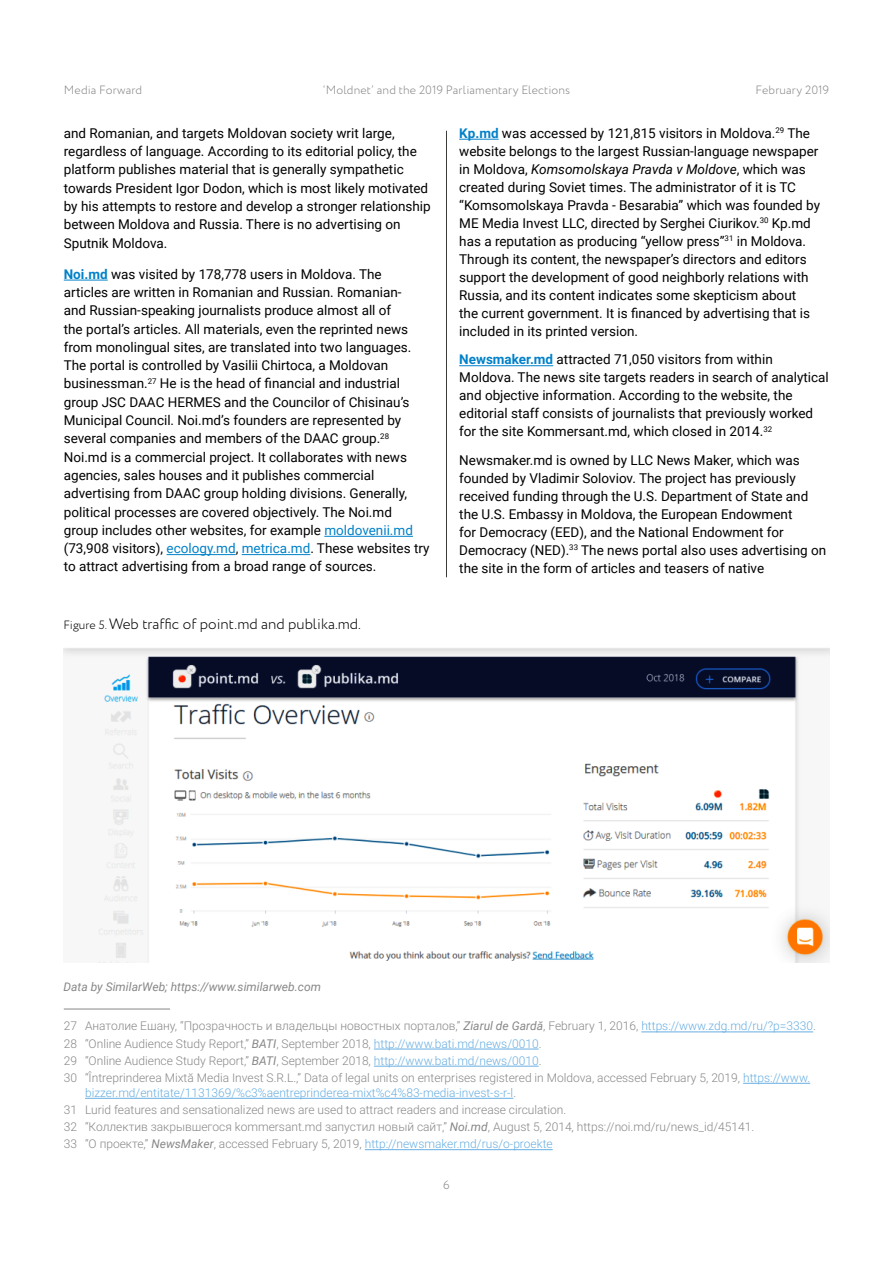
<style>
.page{position:relative;width:893px;height:1263px;background:#fff}
.page>*{position:absolute;margin:0;border:0;box-sizing:border-box;transform-origin:0 0}
.t1{font:300 15px "Circe";color:#000}
.t2{font:13.5px/18.3px "Roboto";color:#000}
.t3{font:300 12px/17.1px "Roboto";color:#878787}
.t4{font:300 12px "Circe";letter-spacing:.015em;color:#878787}
.t5{font:italic 12px "Roboto";color:#878787}
.s1{font-weight:700;color:#0081c9}
.s2{color:#0081c9}
.s3{font-size:12px}
.s4{font-style:italic}
.s5{font-weight:400;font-style:italic}
.s6{color:#68aee1}
</style>
<div class="page">
<hr style="left:64px;top:280px;width:44px;height:1px;background:#0081c9">
<hr style="left:324px;top:536px;width:89px;height:1px;background:#0081c9">
<hr style="left:167px;top:554px;width:69px;height:1px;background:#0081c9">
<hr style="left:242px;top:554px;width:68px;height:1px;background:#0081c9">
<hr style="left:64px;top:1009px;width:106px;height:1px;background:#878787">
<hr style="left:641px;top:1031px;width:172px;height:1px;background:#68aee1">
<hr style="left:374px;top:1049px;width:165px;height:1px;background:#68aee1">
<hr style="left:374px;top:1066px;width:165px;height:1px;background:#68aee1">
<hr style="left:743px;top:1083px;width:67px;height:1px;background:#68aee1">
<hr style="left:85px;top:1098px;width:428px;height:1px;background:#68aee1">
<hr style="left:365px;top:1149px;width:188px;height:1px;background:#68aee1">
<hr style="left:459px;top:139px;width:40px;height:1px;background:#0081c9">
<hr style="left:459px;top:365px;width:94px;height:1px;background:#0081c9">
<hr style="left:446px;top:131px;width:1px;height:446px;background:#3c3c3b">
<img style="left:64px;top:648px;width:765px;height:315px">
<p class="t4" style="left:64px;top:82px;width:80px">Media Forward</p>
<p class="t4" style="left:323px;top:82px;width:249px">‘Moldnet’ and the 2019 Parliamentary Elections</p>
<p class="t4" style="left:755px;top:82px;width:75px">February 2019</p>
<p class="t2" style="left:64px;top:123px;width:368px">and Romanian, and targets Moldovan society writ large, regardless of language. According to its editorial policy, the platform publishes material that is generally sympathetic towards President Igor Dodon, which is most likely motivated by his attempts to restore and develop a stronger relationship between Moldova and Russia. There is no advertising on Sputnik Moldova.</p>
<p class="t2" style="left:64px;top:264px;width:367px"><span class="s1">Noi.md</span> was visited by 178,778 users in Moldova. The<br>articles are written in Romanian and Russian. Romanian-<br>and Russian-speaking journalists produce almost all of<br>the portal’s articles. All materials, even the reprinted news from monolingual sites, are translated into two languages.<br>The portal is controlled by Vasilii Chirtoca, a Moldovan businessman.<sup>27</sup> He is the head of financial and industrial group JSC DAAC HERMES and the Councilor of Chisinau’s Municipal Council. Noi.md’s founders are represented by several companies and members of the DAAC group.<sup>28<br></sup>Noi.md is a commercial project. It collaborates with news agencies, sales houses and it publishes commercial advertising from DAAC group holding divisions. Generally, political processes are covered objectively. The Noi.md group includes other websites, for example <span class="s2">moldovenii.md </span>(73,908 visitors), <span class="s2">ecology.md</span>, <span class="s2">metrica.md</span>. These websites try to attract advertising from a broad range of sources.</p>
<p class="t1" style="left:63px;top:614px;width:299px"><span class="s3">Figure 5.</span> Web traffic of point.md and publika.md.</p>
<p class="t2" style="left:459px;top:123px;width:362px"><span class="s1">Kp.md</span> was accessed by 121,815 visitors in Moldova.<sup>29</sup> The website belongs to the largest Russian-language newspaper in Moldova, <span class="s4">Komsomolskaya Pravda v Moldove</span>, which was created during Soviet times. The administrator of it is TC “Komsomolskaya Pravda - Besarabia” which was founded by ME Media Invest LLC, directed by Serghei Ciurikov.<sup>30</sup> Kp.md has a reputation as producing “yellow press”<sup>31</sup> in Moldova.<br>Through its content, the newspaper’s directors and editors support the development of good neighborly relations with Russia, and its content indicates some skepticism about<br>the current government. It is financed by advertising that is included in its printed version.</p>
<p class="t2" style="left:459px;top:350px;width:371px"><span class="s1">Newsmaker.md</span> attracted 71,050 visitors from within Moldova. The news site targets readers in search of analytical and objective information. According to the website, the editorial staff consists of journalists that previously worked for the site Kommersant.md, which closed in 2014.<sup>32</sup></p>
<p class="t2" style="left:459px;top:450px;width:368px">Newsmaker.md is owned by LLC News Maker, which was founded by Vladimir Soloviov. The project has previously received funding through the U.S. Department of State and the U.S. Embassy in Moldova, the European Endowment<br>for Democracy (EED), and the National Endowment for Democracy (NED).<sup>33</sup> The news portal also uses advertising on the site in the form of articles and teasers of native</p>
<p class="t5" style="left:63px;top:978px;width:259px">Data by SimilarWeb; https://www.similarweb.com</p>
<p class="t3" style="left:64px;top:1017px;width:754px">27 Анатолие Ешану, “Прозрачность и владельцы новостных порталов,” <span class="s5">Ziarul de Gardă</span>, February 1, 2016, <span class="s6">https://www.zdg.md/ru/?p=3330</span>.<br>28 “Online Audience Study Report,” <span class="s5">BATI</span>, September 2018, <span class="s6">http://www.bati.md/news/0010</span>.<br>29 “Online Audience Study Report,” <span class="s5">BATI</span>, September 2018, <span class="s6">http://www.bati.md/news/0010</span>.<br>30 “Întreprinderea Mixtă Media Invest S.R.L.,” Data of legal units on enterprises registered in Moldova, accessed February 5, 2019, <span class="s6">https://www.</span></p>
<p class="t3" style="left:64px;top:1083px;width:692px;text-indent:21px"><span class="s6">bizzer.md/entitate/1131369/%c3%aentreprinderea-mixt%c4%83-media-invest-s-r-l</span>.<br>31 Lurid features and sensationalized news are used to attract readers and increase circulation.<br>32 “Коллектив закрывшегося kommersant.md запустил новый сайт,” <span class="s5">Noi.md</span>, August 5, 2014, https://noi.md/ru/news_id/45141.<br>33 “О проекте,” <span class="s5">NewsMaker</span>, accessed February 5, 2019, <span class="s6">http://newsmaker.md/rus/o-proekte</span></p>
<p class="t4" style="left:443px;top:1177px;width:8px">6</p>
</div>
